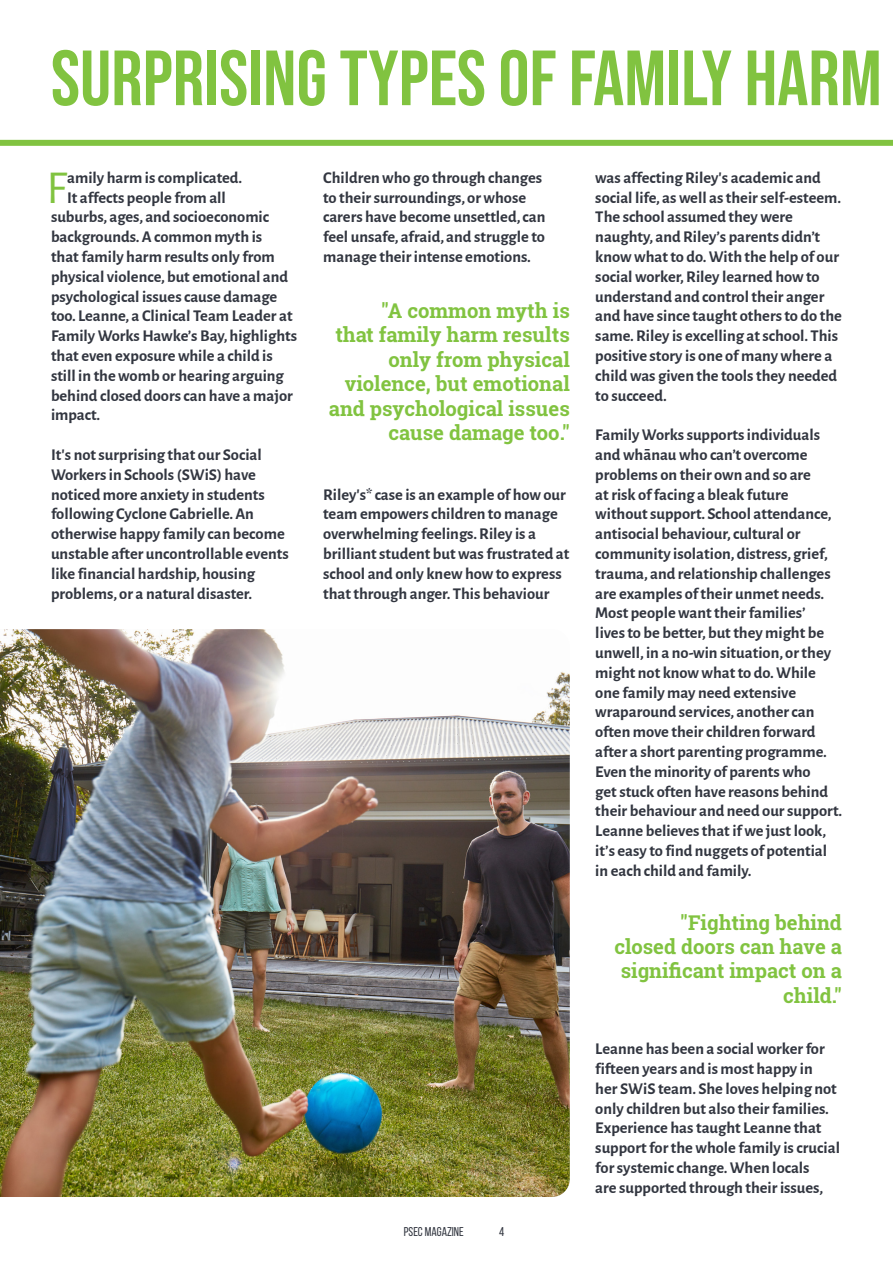
<style>
.page{position:relative;width:893px;height:1263px;background:#fff}
.page>*{position:absolute;margin:0;border:0;box-sizing:border-box;transform-origin:0 0}
.Headline_Text_-_Alig{font:700 78px "Bebas Neue Pro";color:#81c340}
.Body_Text_-_Drop_Cap{font:47.4px "Alegreya Sans";color:#81c340}
.Pull_Quote_-_Under_T{font:700 20.25px/24.5px "Roboto Slab";color:#81c340;text-align:right}
.Body_Text_-_Drop_Cap-2{font:700 16.5px/19.8px "Alegreya Sans";color:#323640}
.Page_Number{font:12.75px "Bebas Neue";color:#323640}
</style>
<div class="page">
<img style="left:0;top:629px;width:570px;height:568px">
<div style="left:0;top:140px;width:893px;height:6px;background:#81c340"></div>
<p class="Headline_Text_-_Alig" style="left:51px;top:33px;width:832px">SURPRISING TYPES OF FAMILY HARM</p>
<p class="Body_Text_-_Drop_Cap" style="left:47px;top:155px;width:22px">F</p>
<p class="Body_Text_-_Drop_Cap-2" style="left:67px;top:166px;width:177px">amily harm is complicated.</p>
<p class="Body_Text_-_Drop_Cap-2" style="left:67px;top:186px;width:160px">It affects people from all</p>
<p class="Body_Text_-_Drop_Cap-2" style="left:51px;top:206px;width:220px">suburbs, ages, and socioeconomic</p>
<p class="Body_Text_-_Drop_Cap-2" style="left:51px;top:226px;width:213px">backgrounds. A common myth is</p>
<p class="Body_Text_-_Drop_Cap-2" style="left:51px;top:246px;width:225px">that family harm results only from</p>
<p class="Body_Text_-_Drop_Cap-2" style="left:51px;top:265px;width:239px">physical violence, but emotional and</p>
<p class="Body_Text_-_Drop_Cap-2" style="left:51px;top:285px;width:228px">psychological issues cause damage</p>
<p class="Body_Text_-_Drop_Cap-2" style="left:51px;top:305px;width:243px">too. Leanne, a Clinical Team Leader at</p>
<p class="Body_Text_-_Drop_Cap-2" style="left:51px;top:325px;width:247px">Family Works Hawke’s Bay, highlights</p>
<p class="Body_Text_-_Drop_Cap-2" style="left:51px;top:345px;width:223px">that even exposure while a child is</p>
<p class="Body_Text_-_Drop_Cap-2" style="left:51px;top:364px;width:234px">still in the womb or hearing arguing</p>
<p class="Body_Text_-_Drop_Cap-2" style="left:51px;top:384px;width:243px">behind closed doors can have a major</p>
<p class="Body_Text_-_Drop_Cap-2" style="left:51px;top:404px;width:51px">impact.</p>
<p class="Body_Text_-_Drop_Cap-2" style="left:51px;top:444px;width:239px">It's not surprising that our Social Workers in Schools (SWiS) have noticed more anxiety in students following Cyclone Gabrielle. An otherwise happy family can become unstable after uncontrollable events like financial hardship, housing problems, or a natural disaster.</p>
<p class="Body_Text_-_Drop_Cap-2" style="left:323px;top:166px;width:224px">Children who go through changes to their surroundings, or whose carers have become unsettled, can feel unsafe, afraid, and struggle to manage their intense emotions.</p>
<p class="Pull_Quote_-_Under_T" style="left:329px;top:298px;width:242px">"A common myth is<br>that family harm results only from physical violence, but emotional and psychological issues cause damage too."</p>
<p class="Body_Text_-_Drop_Cap-2" style="left:323px;top:483px;width:248px">Riley's* case is an example of how our team empowers children to manage overwhelming feelings. Riley is a brilliant student but was frustrated at school and only knew how to express that through anger. This behaviour</p>
<p class="Page_Number" style="left:404px;top:1224px;width:61px">PSEC MAGAZINE</p>
<p class="Page_Number" style="left:499px;top:1224px;width:7px">4</p>
<p class="Body_Text_-_Drop_Cap-2" style="left:595px;top:166px;width:248px">was affecting Riley's academic and social life, as well as their self-esteem.<br>The school assumed they were naughty, and Riley’s parents didn’t know what to do. With the help of our social worker, Riley learned how to understand and control their anger and have since taught others to do the same. Riley is excelling at school. This positive story is one of many where a child was given the tools they needed to succeed.</p>
<p class="Body_Text_-_Drop_Cap-2" style="left:595px;top:424px;width:248px">Family Works supports individuals and whānau who can’t overcome problems on their own and so are<br>at risk of facing a bleak future without support. School attendance, antisocial behaviour, cultural or community isolation, distress, grief, trauma, and relationship challenges are examples of their unmet needs.<br>Most people want their families’<br>lives to be better, but they might be unwell, in a no-win situation, or they might not know what to do. While one family may need extensive wraparound services, another can often move their children forward after a short parenting programme.<br>Even the minority of parents who<br>get stuck often have reasons behind their behaviour and need our support.<br>Leanne believes that if we just look, it’s easy to find nuggets of potential in each child and family.</p>
<p class="Pull_Quote_-_Under_T" style="left:614px;top:910px;width:229px">"Fighting behind closed doors can have a significant impact on a child."</p>
<p class="Body_Text_-_Drop_Cap-2" style="left:595px;top:1038px;width:246px">Leanne has been a social worker for fifteen years and is most happy in<br>her SWiS team. She loves helping not only children but also their families.<br>Experience has taught Leanne that support for the whole family is crucial for systemic change. When locals<br>are supported through their issues,</p>
</div>
